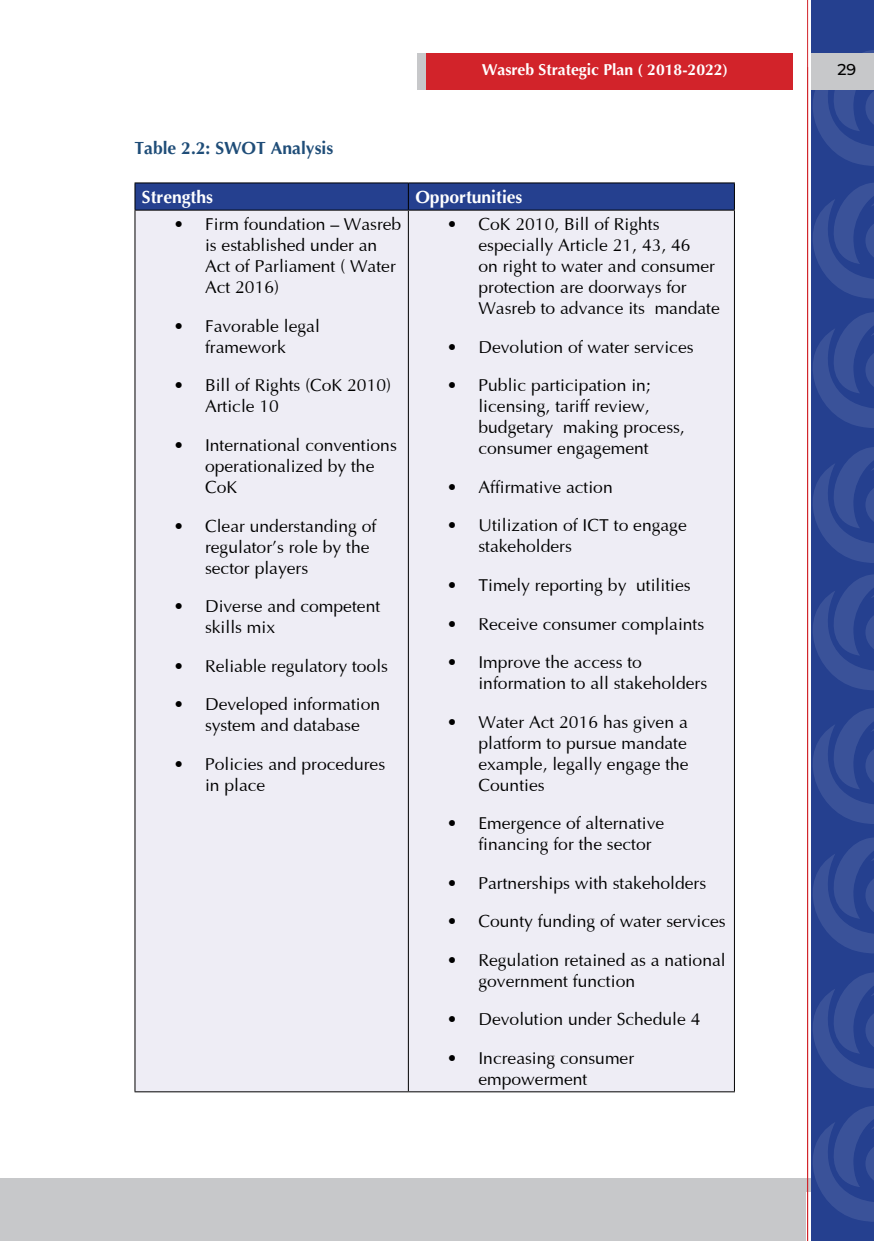
<style>
.page{position:relative;width:874px;height:1241px;background:#fff}
.page>*{position:absolute;margin:0;border:0;box-sizing:border-box;transform-origin:0 0}
.t1{font:17.5px/21px "Optima";color:#000}
.t2{font:700 17.5px "Optima";color:#fff}
.t3{font:700 17.5px "Optima";color:#1f4d78}
.t4{font:700 15.75px "Optima";color:#fff}
.t5{font:500 15.75px "Montserrat";color:#000}
</style>
<div class="page">
<div style="left:3px;top:1177px;width:812px;height:63px;background:#c7c8ca"></div>
<svg style="left:807px;top:1192px;width:3px;height:48px"></svg>
<svg style="left:807px;top:0;width:2px;height:59px"></svg>
<div style="left:810px;top:0;width:63px;height:1240px;background:#25408f"></div>
<svg style="left:810px;top:48px;width:63px;height:1186px"></svg>
<div style="left:810px;top:53px;width:63px;height:36px;background:#c7c8ca"></div>
<hr style="left:0;top:1177px;width:4px;height:63px;background:#c7c8ca">
<hr style="left:806px;top:0;width:1px;height:1240px;background:#d2232a">
<div style="left:416px;top:53px;width:366px;height:36px;background:#c7c8ca"></div>
<div style="left:426px;top:53px;width:366px;height:36px;background:#d2232a"></div>
<div style="left:135px;top:211px;width:598px;height:880px;background:#eeedf5"></div>
<hr style="left:134px;top:182px;width:274px;height:1px;background:#000">
<hr style="left:408px;top:182px;width:326px;height:1px;background:#000">
<svg style="left:134px;top:183px;width:600px;height:27px;background:#243e8a"></svg>
<hr style="left:134px;top:210px;width:274px;height:1px;background:#000">
<hr style="left:134px;top:210px;width:1px;height:881px;background:#000">
<hr style="left:408px;top:210px;width:326px;height:1px;background:#000">
<hr style="left:408px;top:210px;width:1px;height:881px;background:#000">
<hr style="left:733px;top:210px;width:1px;height:881px;background:#000">
<hr style="left:134px;top:1091px;width:274px;height:1px;background:#000">
<hr style="left:408px;top:1091px;width:326px;height:1px;background:#000">
<p class="t4" style="left:481px;top:59px;width:247px">Wasreb Strategic Plan ( 2018-2022)</p>
<p class="t5" style="left:837px;top:58px;width:20px">29</p>
<p class="t3" style="left:134px;top:137px;width:200px">Table 2.2: SWOT Analysis</p>
<p class="t2" style="left:142px;top:186px;width:72px">Strengths</p>
<p class="t2" style="left:415px;top:186px;width:108px">Opportunities</p>
<p class="t1" style="left:205px;top:212px;width:198px;text-indent:-32px">• Firm foundation – Wasreb is established under an<br>Act of Parliament ( Water<br>Act 2016)</p>
<p class="t1" style="left:173px;top:314px;width:148px;text-align:center">• Favorable legal framework</p>
<p class="t1" style="left:205px;top:373px;width:187px;text-indent:-32px">• Bill of Rights (CoK 2010)<br>Article 10</p>
<p class="t1" style="left:205px;top:433px;width:193px;text-indent:-32px">• International conventions operationalized by the<br>CoK</p>
<p class="t1" style="left:205px;top:513px;width:173px;text-indent:-32px">• Clear understanding of regulator’s role by the sector players</p>
<p class="t1" style="left:205px;top:594px;width:177px;text-indent:-32px">• Diverse and competent skills mix</p>
<p class="t1" style="left:173px;top:653px;width:216px">• Reliable regulatory tools</p>
<p class="t1" style="left:205px;top:692px;width:177px;text-indent:-32px">• Developed information system and database</p>
<p class="t1" style="left:205px;top:751px;width:181px;text-indent:-32px">• Policies and procedures in place</p>
<p class="t1" style="left:478px;top:212px;width:243px;text-indent:-32px">• CoK 2010, Bill of Rights especially Article 21, 43, 46<br>on right to water and consumer protection are doorways for<br>Wasreb to advance its mandate</p>
<p class="t1" style="left:446px;top:335px;width:248px">• Devolution of water services</p>
<p class="t1" style="left:478px;top:373px;width:208px;text-indent:-32px">• Public participation in; licensing, tariff review, budgetary making process, consumer engagement</p>
<p class="t1" style="left:446px;top:475px;width:167px">• Affirmative action</p>
<p class="t1" style="left:478px;top:513px;width:210px;text-indent:-32px">• Utilization of ICT to engage stakeholders</p>
<p class="t1" style="left:446px;top:573px;width:245px">• Timely reporting by utilities</p>
<p class="t1" style="left:446px;top:611px;width:259px">• Receive consumer complaints</p>
<p class="t1" style="left:478px;top:650px;width:230px;text-indent:-32px">• Improve the access to information to all stakeholders</p>
<p class="t1" style="left:478px;top:709px;width:212px;text-align:justify;text-indent:-32px">• Water Act 2016 has given a platform to pursue mandate example, legally engage the Counties</p>
<p class="t1" style="left:478px;top:811px;width:187px;text-indent:-32px">• Emergence of alternative financing for the sector</p>
<p class="t1" style="left:446px;top:870px;width:261px">• Partnerships with stakeholders</p>
<p class="t1" style="left:446px;top:909px;width:280px">• County funding of water services</p>
<p class="t1" style="left:478px;top:947px;width:249px;text-indent:-32px">• Regulation retained as a national government function</p>
<p class="t1" style="left:446px;top:1007px;width:255px">• Devolution under Schedule 4</p>
<p class="t1" style="left:478px;top:1045px;width:157px;text-indent:-32px">• Increasing consumer empowerment</p>
</div>
